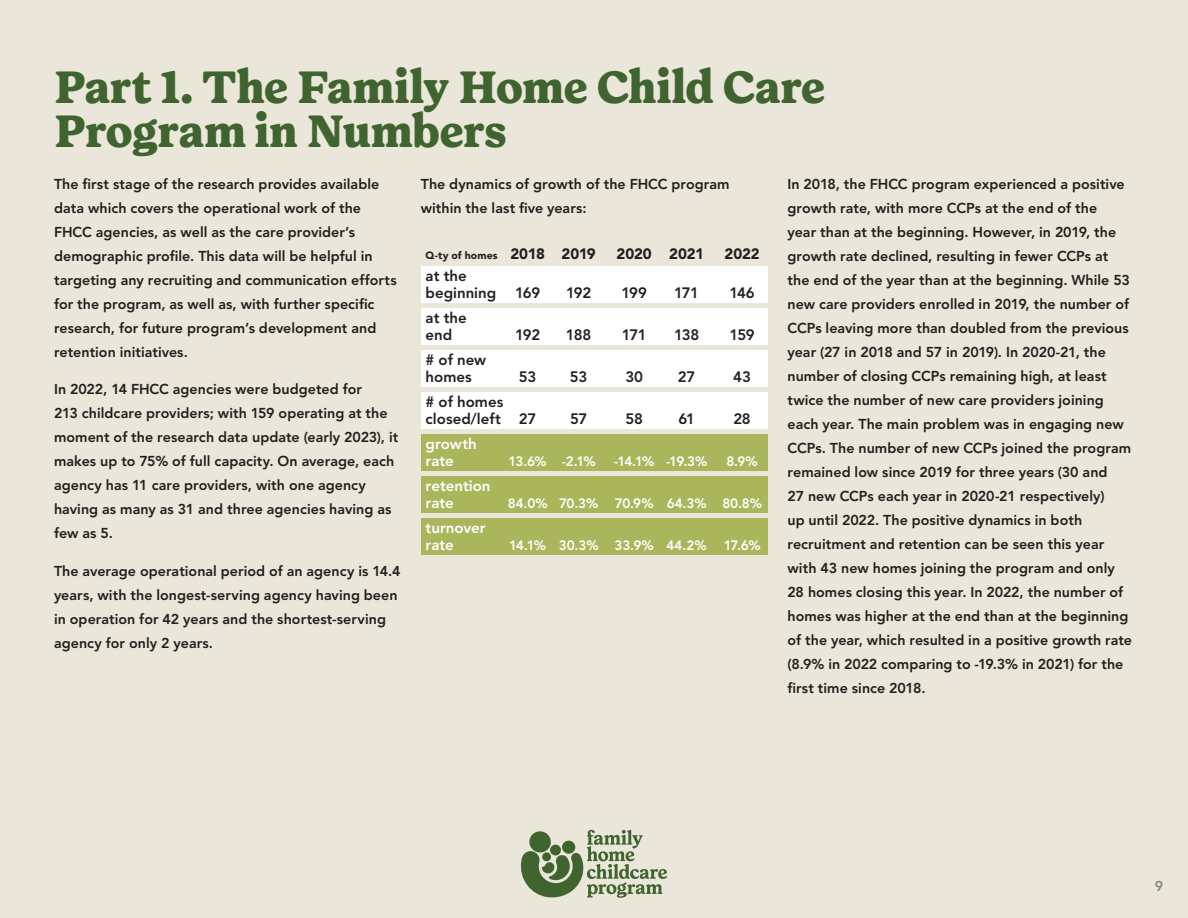
<style>
.page{position:relative;width:1188px;height:918px;background:#eae6d9}
.page>*{position:absolute;margin:0;border:0;box-sizing:border-box;transform-origin:0 0}
.t1{font:800 45px/43.5px "Forrest";letter-spacing:-.005em;color:#3f642f}
.t2{font:800 15px/16.5px "Avenir LT Std";color:#221f20}
.t3{font:800 15px/16.5px "Avenir LT Std";color:#fff}
.t4{font:900 15px "Avenir LT Std";letter-spacing:-.01em;color:#221f20}
.t5{font:800 14.25px/24px "Avenir LT Std";letter-spacing:.005em;color:#221f20}
.t6{font:800 14.25px "Avenir LT Std";color:#80916b}
.t7{font:800 13.5px "Avenir LT Std";letter-spacing:-.03em;color:#fff}
.t8{font:900 10.5px "Avenir LT Std";letter-spacing:.015em;color:#221f20}
.s1{font-size:15px}
</style>
<div class="page">
<svg style="left:520px;top:830px;width:147px;height:68px"></svg>
<div style="left:421px;top:392px;width:347px;height:37px;background:#fff"></div>
<div style="left:421px;top:350px;width:347px;height:37px;background:#fff"></div>
<div style="left:421px;top:308px;width:347px;height:37px;background:#fff"></div>
<div style="left:421px;top:266px;width:347px;height:37px;background:#fff"></div>
<div style="left:421px;top:518px;width:347px;height:37px;background:#aab65c"></div>
<div style="left:421px;top:476px;width:347px;height:37px;background:#aab65c"></div>
<div style="left:421px;top:434px;width:347px;height:37px;background:#aab65c"></div>
<h1 class="t1" style="left:54px;top:66px;width:773px">Part 1. The Family Home Child Care<br>Program in Numbers</h1>
<p class="t5" style="left:421px;top:172px;width:310px">The dynamics of growth of the FHCC program within the last five years:</p>
<p class="t8" style="left:426px;top:249px;width:172px">Q-ty of homes <span class="s1">2018 2019</span></p>
<p class="t4" style="left:617px;top:244px;width:89px">2020 2021</p>
<p class="t4" style="left:725px;top:244px;width:37px">2022</p>
<p class="t2" style="left:426px;top:268px;width:72px">at the beginning</p>
<p class="t5" style="left:54px;top:172px;width:344px">The first stage of the research provides available data which covers the operational work of the FHCC agencies, as well as the care provider’s demographic profile. This data will be helpful in targeting any recruiting and communication efforts for the program, as well as, with further specific research, for future program’s development and retention initiatives.</p>
<p class="t5" style="left:54px;top:378px;width:346px">In 2022, 14 FHCC agencies were budgeted for<br>213 childcare providers; with 159 operating at the moment of the research data update (early 2023), it makes up to 75% of full capacity. On average, each agency has 11 care providers, with one agency having as many as 31 and three agencies having as few as 5.</p>
<p class="t5" style="left:54px;top:559px;width:348px">The average operational period of an agency is 14.4 years, with the longest-serving agency having been in operation for 42 years and the shortest-serving agency for only 2 years.</p>
<p class="t5" style="left:788px;top:172px;width:346px">In 2018, the FHCC program experienced a positive growth rate, with more CCPs at the end of the<br>year than at the beginning. However, in 2019, the growth rate declined, resulting in fewer CCPs at the end of the year than at the beginning. While 53 new care providers enrolled in 2019, the number of CCPs leaving more than doubled from the previous year (27 in 2018 and 57 in 2019). In 2020-21, the number of closing CCPs remaining high, at least twice the number of new care providers joining each year. The main problem was in engaging new CCPs. The number of new CCPs joined the program remained low since 2019 for three years (30 and<br>27 new CCPs each year in 2020-21 respectively)<br>up until 2022. The positive dynamics in both recruitment and retention can be seen this year with 43 new homes joining the program and only 28 homes closing this year. In 2022, the number of homes was higher at the end than at the beginning of the year, which resulted in a positive growth rate (8.9% in 2022 comparing to -19.3% in 2021) for the first time since 2018.</p>
<p class="t2" style="left:515px;top:284px;width:27px">169</p>
<p class="t2" style="left:566px;top:284px;width:27px">192</p>
<p class="t2" style="left:622px;top:284px;width:27px">199</p>
<p class="t2" style="left:674px;top:284px;width:26px">171</p>
<p class="t2" style="left:729px;top:284px;width:27px">146</p>
<p class="t2" style="left:426px;top:310px;width:43px">at the end</p>
<p class="t2" style="left:515px;top:326px;width:27px">192</p>
<p class="t2" style="left:566px;top:326px;width:27px">188</p>
<p class="t2" style="left:622px;top:326px;width:26px">171</p>
<p class="t2" style="left:674px;top:326px;width:27px">138</p>
<p class="t2" style="left:730px;top:326px;width:27px">159</p>
<p class="t2" style="left:426px;top:352px;width:62px"># of new homes</p>
<p class="t2" style="left:519px;top:368px;width:19px">53</p>
<p class="t2" style="left:570px;top:368px;width:19px">53</p>
<p class="t2" style="left:625px;top:368px;width:19px">30</p>
<p class="t2" style="left:678px;top:368px;width:19px">27</p>
<p class="t2" style="left:733px;top:368px;width:19px">43</p>
<p class="t2" style="left:426px;top:394px;width:112px"># of homes closed/left 27</p>
<p class="t2" style="left:570px;top:410px;width:19px">57</p>
<p class="t2" style="left:626px;top:410px;width:19px">58</p>
<p class="t2" style="left:678px;top:410px;width:18px">61</p>
<p class="t2" style="left:733px;top:410px;width:19px">28</p>
<p class="t3" style="left:426px;top:436px;width:53px">growth rate</p>
<p class="t7" style="left:509px;top:453px;width:89px">13.6% -2.1%</p>
<p class="t7" style="left:614px;top:453px;width:95px">-14.1% -19.3%</p>
<p class="t7" style="left:726px;top:453px;width:33px">8.9%</p>
<p class="t3" style="left:426px;top:478px;width:66px">retention rate</p>
<p class="t7" style="left:508px;top:495px;width:256px">84.0% 70.3% 70.9% 64.3% 80.8%</p>
<p class="t3" style="left:426px;top:520px;width:61px">turnover rate</p>
<p class="t7" style="left:509px;top:537px;width:253px">14.1% 30.3% 33.9% 44.2% 17.6%</p>
<p class="t6" style="left:1155px;top:878px;width:10px">9</p>
</div>
